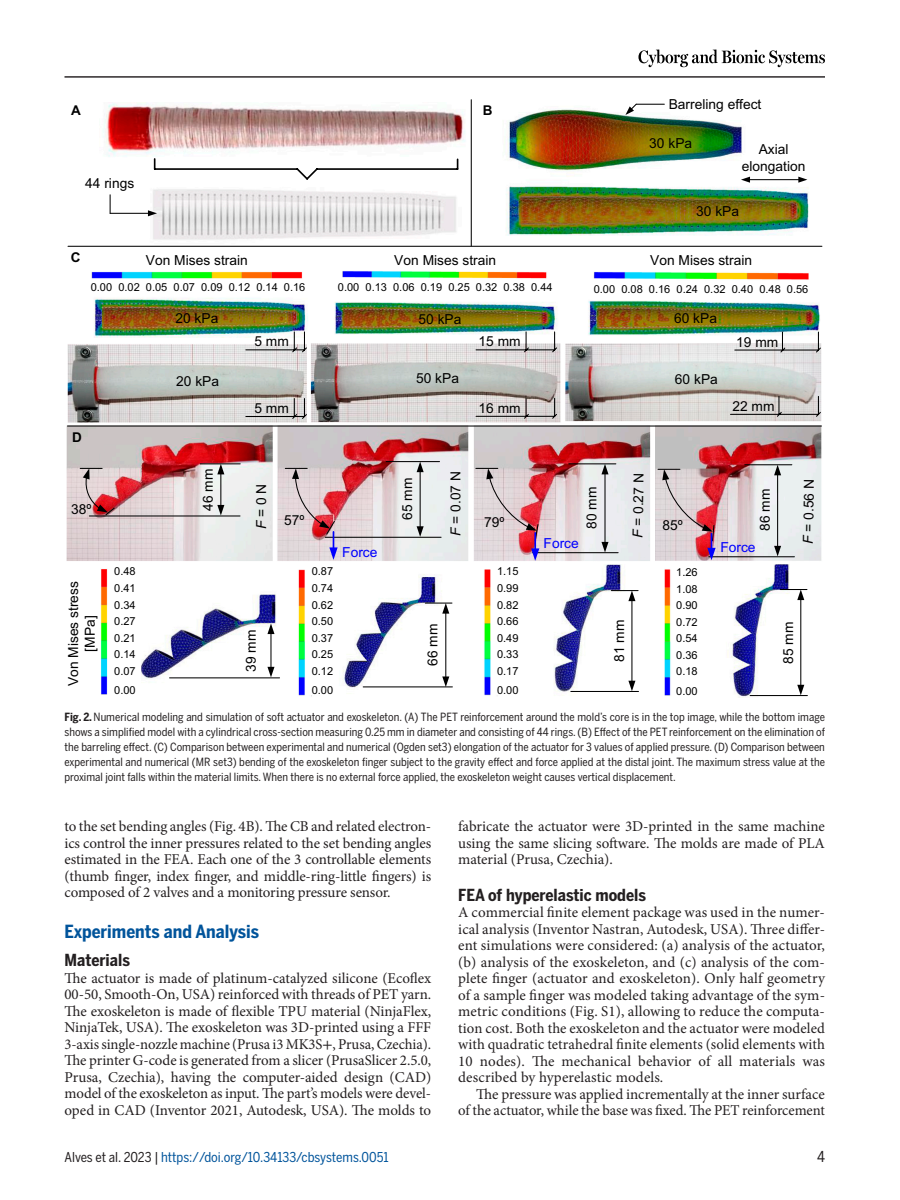
<style>
.page{position:relative;width:900px;height:1200px;background:#fff}
.page>*{position:absolute;margin:0;border:0;box-sizing:border-box;transform-origin:0 0}
.t1{font:700 18px "Benton Sans Cond";color:#00549b}
.t2{font:700 16.5px "Benton Sans Cond";color:#231f20}
.t3{font:15px/16.5px "Minion Pro";letter-spacing:-.005em;color:#231f20;text-align:justify}
.t4{font:15px "Benton Sans Cond";color:#231f20}
.t5{font:13.8px/16.5px "Arial";color:#000;text-align:center}
.t6{font:13.8px "Arial";color:#00f}
.t7{font:13.5px "Benton Sans Cond";color:#00549b}
.t8{font:700 13.5px "Arial";color:#000}
.t9{font:11.25px/15px "Benton Sans Cond";color:#231f20;text-align:justify}
.t10{font:11.1px/16.5px "Arial";color:#000;text-align:justify}
.s1{font-style:italic}
.s2{font-weight:700}
.s3{font-family:"STIX"}
.s4{color:#231f20}
</style>
<div class="page">
<hr style="left:64px;top:76px;width:761px;height:2px;background:#231f20">
<svg style="left:638px;top:50px;width:187px;height:17px"></svg>
<img style="left:103px;top:105px;width:706px;height:135px">
<img style="left:91px;top:271px;width:729px;height:66px">
<img style="left:66px;top:343px;width:756px;height:218px">
<img style="left:101px;top:564px;width:688px;height:134px">
<img style="left:79px;top:464px;width:145px;height:52px">
<hr style="left:200px;top:463px;width:40px;height:1px;background:#000">
<hr style="left:89px;top:515px;width:151px;height:2px;background:#000">
<hr style="left:270px;top:633px;width:1px;height:35px;background:#000">
<svg style="left:267px;top:624px;width:7px;height:10px"></svg>
<svg style="left:267px;top:667px;width:7px;height:10px"></svg>
<hr style="left:170px;top:677px;width:110px;height:1px;background:#000">
<hr style="left:386px;top:461px;width:54px;height:1px;background:#000">
<hr style="left:325px;top:537px;width:116px;height:1px;background:#000">
<hr style="left:445px;top:613px;width:1px;height:64px;background:#000">
<svg style="left:442px;top:676px;width:7px;height:10px"></svg>
<svg style="left:425px;top:603px;width:27px;height:11px"></svg>
<hr style="left:363px;top:686px;width:89px;height:1px;background:#000">
<hr style="left:569px;top:463px;width:47px;height:1px;background:#000">
<hr style="left:533px;top:552px;width:85px;height:1px;background:#000">
<svg style="left:475px;top:464px;width:134px;height:97px;background:#d8bbc0"></svg>
<svg style="left:284px;top:462px;width:140px;height:98px;background:#d8bcc1"></svg>
<hr style="left:631px;top:600px;width:1px;height:82px;background:#000">
<svg style="left:628px;top:681px;width:7px;height:10px"></svg>
<svg style="left:611px;top:590px;width:27px;height:11px"></svg>
<hr style="left:571px;top:691px;width:68px;height:1px;background:#000">
<hr style="left:745px;top:464px;width:47px;height:1px;background:#000">
<hr style="left:709px;top:556px;width:85px;height:1px;background:#000">
<img style="left:657px;top:465px;width:124px;height:95px">
<hr style="left:800px;top:599px;width:1px;height:87px;background:#000">
<svg style="left:797px;top:685px;width:7px;height:10px"></svg>
<svg style="left:780px;top:589px;width:27px;height:11px"></svg>
<hr style="left:750px;top:695px;width:57px;height:1px;background:#000">
<hr style="left:68px;top:246px;width:754px;height:1px;background:#000">
<hr style="left:749px;top:179px;width:50px;height:1px;background:#000">
<svg style="left:741px;top:177px;width:9px;height:6px"></svg>
<svg style="left:798px;top:177px;width:9px;height:6px"></svg>
<svg style="left:148px;top:214px;width:9px;height:2px"></svg>
<svg style="left:109px;top:103px;width:136px;height:111px"></svg>
<img style="left:245px;top:99px;width:420px;height:254px">
<svg style="left:245px;top:397px;width:63px;height:23px"></svg>
<svg style="left:475px;top:331px;width:83px;height:22px"></svg>
<svg style="left:475px;top:397px;width:83px;height:23px;background:#c6c1c0"></svg>
<svg style="left:734px;top:331px;width:88px;height:22px"></svg>
<svg style="left:729px;top:395px;width:93px;height:23px;background:#c7c3c0"></svg>
<hr style="left:68px;top:426px;width:753px;height:1px;background:#000">
<p class="t8" style="left:71px;top:103px;width:11px">A</p>
<p class="t5" style="left:85px;top:175px;width:51px">44 rings</p>
<p class="t8" style="left:483px;top:102px;width:11px">B</p>
<p class="t5" style="left:669px;top:96px;width:94px">Barreling effect</p>
<p class="t5" style="left:742px;top:141px;width:65px">Axial elongation</p>
<p class="t5" style="left:649px;top:135px;width:44px">30 kPa</p>
<p class="t5" style="left:696px;top:203px;width:44px">30 kPa</p>
<p class="t8" style="left:71px;top:249px;width:11px">C</p>
<p class="t5" style="left:650px;top:252px;width:103px">Von Mises strain</p>
<p class="t5" style="left:394px;top:252px;width:103px">Von Mises strain</p>
<p class="t5" style="left:146px;top:252px;width:103px">Von Mises strain</p>
<p class="t10" style="left:91px;top:279px;width:216px">0.00 0.02 0.05 0.07 0.09 0.12 0.14 0.16</p>
<p class="t10" style="left:338px;top:279px;width:216px">0.00 0.13 0.06 0.19 0.25 0.32 0.38 0.44</p>
<p class="t10" style="left:594px;top:281px;width:216px">0.00 0.08 0.16 0.24 0.32 0.40 0.48 0.56</p>
<p class="t8" style="left:72px;top:429px;width:11px">D</p>
<p class="t5" style="left:71px;top:501px;width:22px">38º</p>
<p class="t5" style="left:175px;top:310px;width:44px">20 kPa</p>
<p class="t5" style="left:419px;top:311px;width:44px">50 kPa</p>
<p class="t5" style="left:674px;top:310px;width:44px">60 kPa</p>
<p class="t5" style="left:254px;top:334px;width:36px">5mm</p>
<p class="t5" style="left:479px;top:334px;width:44px">15 mm</p>
<p class="t5" style="left:736px;top:334px;width:44px">19 mm</p>
<p class="t5" style="left:176px;top:373px;width:44px">20 kPa</p>
<p class="t5" style="left:416px;top:370px;width:44px">50 kPa</p>
<p class="t5" style="left:675px;top:371px;width:44px">60 kPa</p>
<p class="t5" style="left:254px;top:400px;width:36px">5mm</p>
<p class="t5" style="left:479px;top:400px;width:44px">16 mm</p>
<p class="t5" style="left:732px;top:398px;width:44px">22 mm</p>
<p class="t5" style="left:200px;top:511px;width:44px;rotate:-90deg">46 mm</p>
<p class="t5" style="left:253px;top:529px;width:47px;rotate:-90deg"><span class="s1">F</span>=0N</p>
<p class="t5" style="left:284px;top:512px;width:22px">57º</p>
<p class="t6" style="left:342px;top:543px;width:37px">Force</p>
<p class="t5" style="left:399px;top:520px;width:44px;rotate:-90deg">65 mm</p>
<p class="t5" style="left:448px;top:536px;width:66px;rotate:-90deg"><span class="s1">F</span> = 0.07 N</p>
<p class="t5" style="left:484px;top:514px;width:22px">79º</p>
<p class="t5" style="left:630px;top:538px;width:66px;rotate:-89deg"><span class="s1">F</span> = 0.27N</p>
<p class="t5" style="left:757px;top:531px;width:44px;rotate:-90deg">86 mm</p>
<p class="t5" style="left:800px;top:544px;width:66px;rotate:-89deg"><span class="s1">F</span> = 0.56N</p>
<p class="t5" style="left:583px;top:529px;width:44px;rotate:-90deg">80 mm</p>
<p class="t5" style="left:662px;top:517px;width:22px">85º</p>
<p class="t6" style="left:544px;top:534px;width:37px">Force</p>
<p class="t6" style="left:720px;top:538px;width:37px">Force</p>
<p class="t10" style="left:312px;top:563px;width:23px">0.87<br>0.74<br>0.62<br>0.50<br>0.37<br>0.25<br>0.12</p>
<p class="t10" style="left:312px;top:682px;width:23px">0.00</p>
<p class="t10" style="left:497px;top:563px;width:23px">1.15<br>0.99<br>0.82<br>0.66<br>0.49<br>0.33<br>0.17</p>
<p class="t10" style="left:497px;top:682px;width:23px">0.00</p>
<p class="t10" style="left:114px;top:563px;width:23px">0.48<br>0.41<br>0.34<br>0.27<br>0.21<br>0.14<br>0.07</p>
<p class="t10" style="left:114px;top:682px;width:23px">0.00</p>
<p class="t10" style="left:676px;top:564px;width:23px">1.26<br>1.08<br>0.90<br>0.72<br>0.54<br>0.36<br>0.18</p>
<p class="t10" style="left:676px;top:683px;width:23px">0.00</p>
<p class="t9" style="left:64px;top:709px;width:762px"><span class="s2">Fig. 2.</span> Numerical modeling and simulation of soft actuator and exoskeleton. (A) The PET reinforcement around the mold’s core is in the top image, while the bottom image shows a simplified model with a cylindrical cross-section measuring 0.25 mm in diameter and consisting of 44 rings. (B) Effect of the PET reinforcement on the elimination of the barreling effect. (C) Comparison between experimental and numerical (Ogden set3) elongation of the actuator for 3 values of applied pressure. (D) Comparison between experimental and numerical (MR set3) bending of the exoskeleton finger subject to the gravity effect and force applied at the distal joint. The maximum stress value at the proximal joint falls within the material limits. When there is no external force applied, the exoskeleton weight causes vertical displacement.</p>
<p class="t5" style="left:65px;top:686px;width:106px;rotate:-90deg">Von Mises stress [MPa]</p>
<p class="t5" style="left:611px;top:662px;width:44px;rotate:-90deg">81 mm</p>
<p class="t5" style="left:780px;top:664px;width:44px;rotate:-90deg">85 mm</p>
<p class="t5" style="left:424px;top:666px;width:44px;rotate:-90deg">66 mm</p>
<p class="t5" style="left:243px;top:672px;width:44px;rotate:-90deg">39 mm</p>
<p class="t3" style="left:64px;top:818px;width:368px">to the set bending angles (Fig. 4B). The CB and related electron&shy;ics control the inner pressures related to the set bending angles estimated in the FEA. Each one of the 3 controllable elements (thumb finger, index finger, and middle-ring-little fingers) is composed of 2 valves and a monitoring pressure sensor.</p>
<p class="t1" style="left:64px;top:921px;width:196px">Experiments and Analysis</p>
<p class="t2" style="left:64px;top:951px;width:67px">Materials</p>
<p class="t3" style="left:64px;top:970px;width:368px">The actuator is made of platinum-catalyzed silicone (Ecoflex 00-50, Smooth-On, USA) reinforced with threads of PET yarn.<br>The exoskeleton is made of flexible TPU material (NinjaFlex, NinjaTek, USA). The exoskeleton was 3D-printed using a FFF 3-axis single-nozzle machine (Prusa i3 MK3S<span class="s3">+</span>, Prusa, Czechia).<br>The printer G-code is generated from a slicer (PrusaSlicer 2.5.0, Prusa, Czechia), having the computer-aided design (CAD) model of the exoskeleton as input. The part’s models were devel&shy;oped in CAD (Inventor 2021, Autodesk, USA). The molds to</p>
<p class="t3" style="left:458px;top:818px;width:368px">fabricate the actuator were 3D-printed in the same machine using the same slicing software. The molds are made of PLA material (Prusa, Czechia).</p>
<p class="t2" style="left:458px;top:885px;width:189px">FEA of hyperelastic models</p>
<p class="t3" style="left:458px;top:904px;width:368px">A commercial finite element package was used in the numer&shy;ical analysis (Inventor Nastran, Autodesk, USA). Three differ&shy;ent simulations were considered: (a) analysis of the actuator, (b) analysis of the exoskeleton, and (c) analysis of the com&shy;plete finger (actuator and exoskeleton). Only half geometry of a sample finger was modeled taking advantage of the sym&shy;metric conditions (Fig. S1), allowing to reduce the computa&shy;tion cost. Both the exoskeleton and the actuator were modeled with quadratic tetrahedral finite elements (solid elements with 10 nodes). The mechanical behavior of all materials was described by hyperelastic models.</p>
<p class="t3" style="left:458px;top:1086px;width:368px;text-align:right">The pressure was applied incrementally at the inner surface<br>of the actuator, while the base was fixed. The PET reinforcement</p>
<p class="t7" style="left:64px;top:1149px;width:326px"><span class="s4">Alves et al. 2023 |</span> https://doi.org/10.34133/cbsystems.0051</p>
<p class="t4" style="left:817px;top:1147px;width:9px">4</p>
</div>
